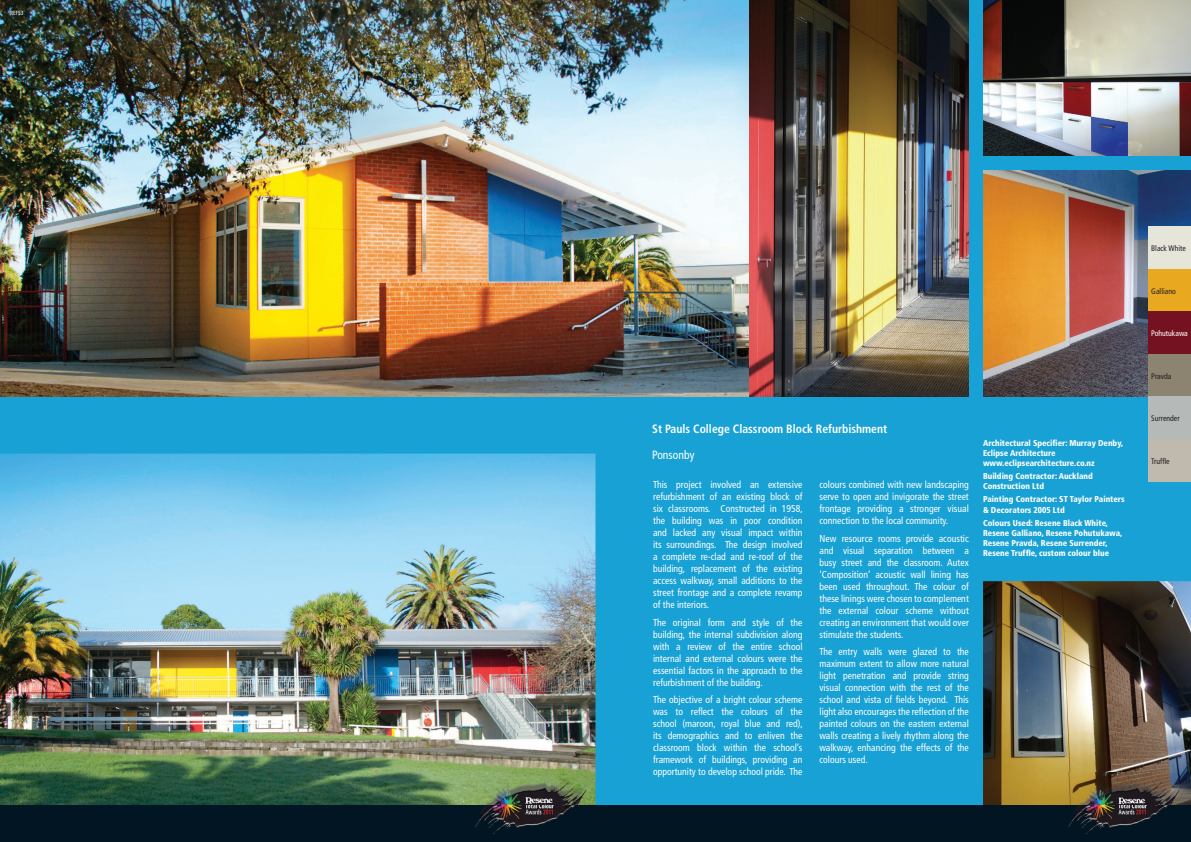
<style>
.page{position:relative;width:1191px;height:842px;background:#fff}
.page>*{position:absolute;margin:0;border:0;box-sizing:border-box;transform-origin:0 0}
.t1{font:700 condensed 12px "Frutiger";color:#fff}
.t2{font:condensed 12px "Frutiger";color:#fff}
.t3{font:condensed 10px/12px "Frutiger";color:#fff;text-align:justify}
.t4{font:900 condensed 8.5px/10.2px "Frutiger";color:#fff}
.t5{font:condensed 8px "Frutiger";color:#231f20}
.t6{font:condensed 8px "Frutiger";color:#fff}
.t7{font:condensed 6px "Frutiger";color:#fff}
</style>
<div class="page">
<div style="left:0;top:0;width:1191px;height:810px;background:#18a1d5"></div>
<img style="left:0;top:0;width:749px;height:397px">
<img style="left:749px;top:0;width:220px;height:397px">
<img style="left:983px;top:0;width:208px;height:156px">
<img style="left:983px;top:170px;width:208px;height:227px">
<img style="left:0;top:454px;width:595px;height:351px">
<img style="left:983px;top:581px;width:208px;height:224px">
<img style="left:1148px;top:227px;width:43px;height:255px">
<div style="left:0;top:805px;width:1191px;height:37px;background:#011622"></div>
<img style="left:1068px;top:773px;width:111px;height:61px">
<img style="left:475px;top:773px;width:111px;height:61px">
<p class="t7" style="left:10px;top:9px;width:15px">REF53</p>
<p class="t1" style="left:652px;top:421px;width:236px">St Pauls College Classroom Block Refurbishment</p>
<p class="t2" style="left:652px;top:447px;width:44px">Ponsonby</p>
<p class="t3" style="left:653px;top:479px;width:151px">This project involved an extensive refurbishment of an existing block of six classrooms. Constructed in 1958, the building was in poor condition and lacked any visual impact within its surroundings. The design involved a complete re-clad and re-roof of the building, replacement of the existing access walkway, small additions to the street frontage and a complete revamp of the interiors.</p>
<p class="t3" style="left:653px;top:616px;width:151px">The original form and style of the building, the internal subdivision along with a review of the entire school internal and external colours were the essential factors in the approach to the refurbishment of the building.</p>
<p class="t3" style="left:653px;top:694px;width:151px">The objective of a bright colour scheme was to reflect the colours of the school (maroon, royal blue and red), its demographics and to enliven the classroom block within the school’s framework of buildings, providing an opportunity to develop school pride. The</p>
<p class="t3" style="left:819px;top:479px;width:151px">colours combined with new landscaping serve to open and invigorate the street frontage providing a stronger visual connection to the local community.</p>
<p class="t3" style="left:819px;top:532px;width:151px">New resource rooms provide acoustic and visual separation between a busy street and the classroom. Autex ‘Composition’ acoustic wall lining has been used throughout. The colour of these linings were chosen to complement the external colour scheme without creating an environment that would over stimulate the students.</p>
<p class="t3" style="left:819px;top:646px;width:151px">The entry walls were glazed to the maximum extent to allow more natural light penetration and provide string visual connection with the rest of the school and vista of fields beyond. This light also encourages the reflection of the painted colours on the eastern external walls creating a lively rhythm along the walkway, enhancing the effects of the colours used.</p>
<p class="t4" style="left:983px;top:438px;width:142px">Architectural Specifier: Murray Denby,<br>Eclipse Architecture www.eclipsearchitecture.co.nz</p>
<p class="t4" style="left:983px;top:471px;width:111px">Building Contractor: Auckland<br>Construction Ltd</p>
<p class="t4" style="left:983px;top:494px;width:143px">Painting Contractor: ST Taylor Painters &amp; Decorators 2005 Ltd</p>
<p class="t4" style="left:983px;top:518px;width:141px">Colours Used: Resene Black White, Resene Galliano, Resene Pohutukawa, Resene Pravda, Resene Surrender, Resene Truffle, custom colour blue</p>
<p class="t5" style="left:1151px;top:244px;width:36px">Black White</p>
<p class="t5" style="left:1151px;top:286px;width:26px">Galliano</p>
<p class="t6" style="left:1151px;top:329px;width:38px">Pohutukawa</p>
<p class="t5" style="left:1151px;top:371px;width:22px">Pravda</p>
<p class="t5" style="left:1151px;top:413px;width:30px">Surrender</p>
<p class="t5" style="left:1151px;top:456px;width:20px">Truffle</p>
</div>
